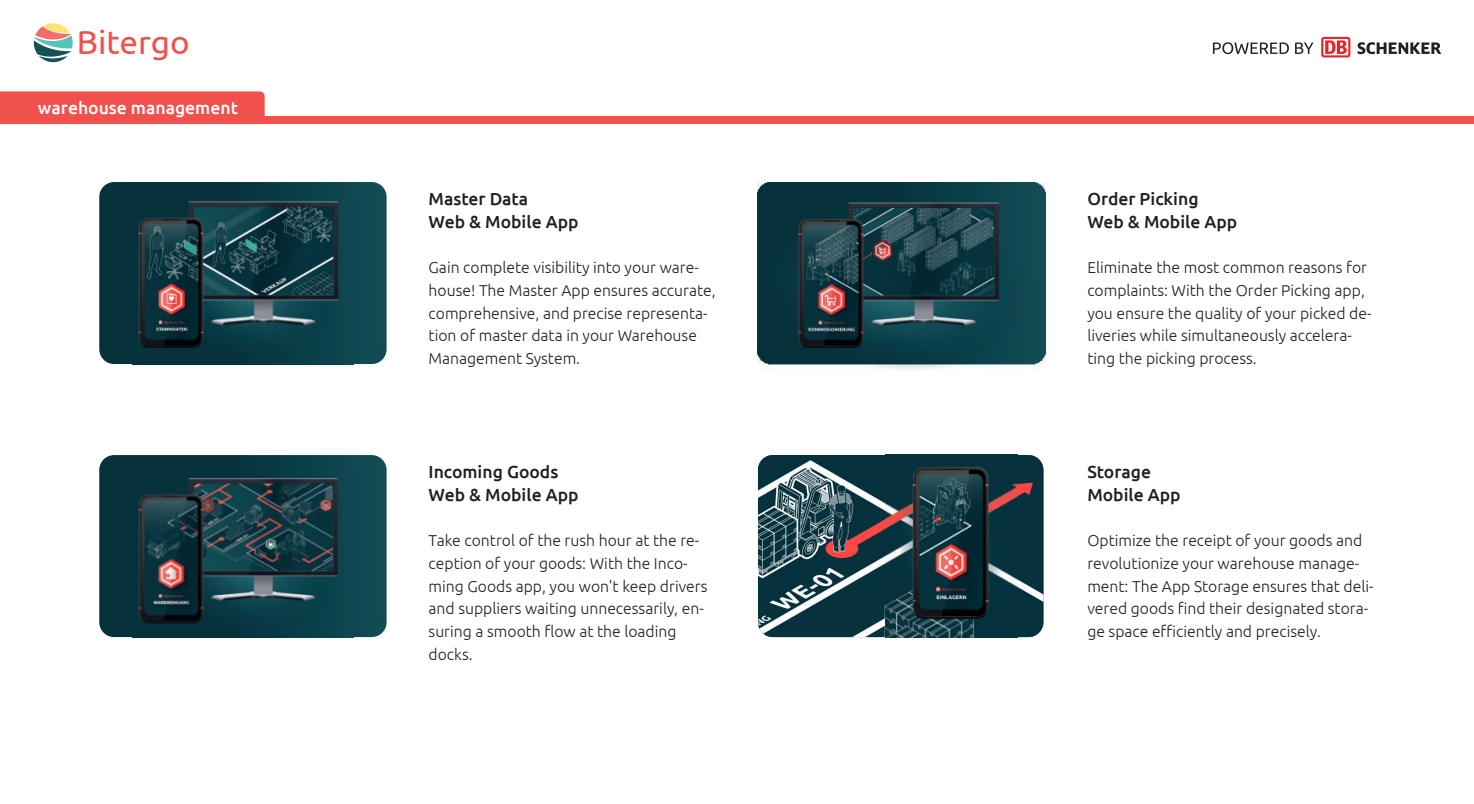
<style>
.page{position:relative;width:1474px;height:804px;background:#fff}
.page>*{position:absolute;margin:0;border:0;box-sizing:border-box;transform-origin:0 0}
.t1{font:33.25px "Ubuntu";color:#f0514c}
.t2{font:500 17.5px/22.8px "Ubuntu";color:#231f20}
.t3{font:500 17.5px "Ubuntu";color:#fff}
.t4{font:300 15.75px/22.8px "Ubuntu";color:#231f20}
</style>
<div class="page">
<img style="left:758px;top:455px;width:285px;height:182px;border-radius:15px">
<img style="left:99px;top:182px;width:287px;height:182px;border-radius:15px">
<img style="left:99px;top:455px;width:287px;height:182px;border-radius:15px">
<div style="left:0;top:91px;width:265px;height:25px;background:#f0514c"></div>
<div style="left:0;top:116px;width:1473px;height:8px;background:#f0514c"></div>
<svg style="left:33px;top:23px;width:40px;height:40px"></svg>
<svg style="left:1212px;top:42px;width:76px;height:12px"></svg>
<svg style="left:1295px;top:42px;width:18px;height:12px"></svg>
<svg style="left:1357px;top:42px;width:84px;height:12px"></svg>
<svg style="left:1321px;top:37px;width:29px;height:20px"></svg>
<img style="left:885px;top:455px;width:132px;height:182px">
<img style="left:758px;top:182px;width:287px;height:188px">
<img style="left:132px;top:194px;width:222px;height:170px">
<img style="left:133px;top:469px;width:220px;height:168px">
<h1 class="t1" style="left:77px;top:28px;width:115px">Bitergo</h1>
<p class="t3" style="left:38px;top:100px;width:201px">warehouse management</p>
<p class="t2" style="left:428px;top:188px;width:151px">Master Data<br>Web &amp; Mobile App</p>
<p class="t4" style="left:428px;top:257px;width:288px">Gain complete visibility into your ware&shy;house! The Master App ensures accurate, comprehensive, and precise representa&shy;tion of master data in your Warehouse Management System.</p>
<p class="t2" style="left:428px;top:461px;width:151px">Incoming Goods<br>Web &amp; Mobile App</p>
<p class="t4" style="left:428px;top:530px;width:280px">Take control of the rush hour at the re&shy;ception of your goods: With the Inco&shy;ming Goods app, you won't keep drivers and suppliers waiting unnecessarily, en&shy;suring a smooth flow at the loading docks.</p>
<p class="t2" style="left:1087px;top:188px;width:151px">Order Picking<br>Web &amp; Mobile App</p>
<p class="t4" style="left:1087px;top:257px;width:286px">Eliminate the most common reasons for complaints: With the Order Picking app, you ensure the quality of your picked de&shy;liveries while simultaneously accelera&shy;ting the picking process.</p>
<p class="t2" style="left:1087px;top:461px;width:95px">Storage<br>Mobile App</p>
<p class="t4" style="left:1087px;top:530px;width:288px">Optimize the receipt of your goods and revolutionize your warehouse manage&shy;ment: The App Storage ensures that deli&shy;vered goods find their designated stora&shy;ge space efficiently and precisely.</p>
</div>
